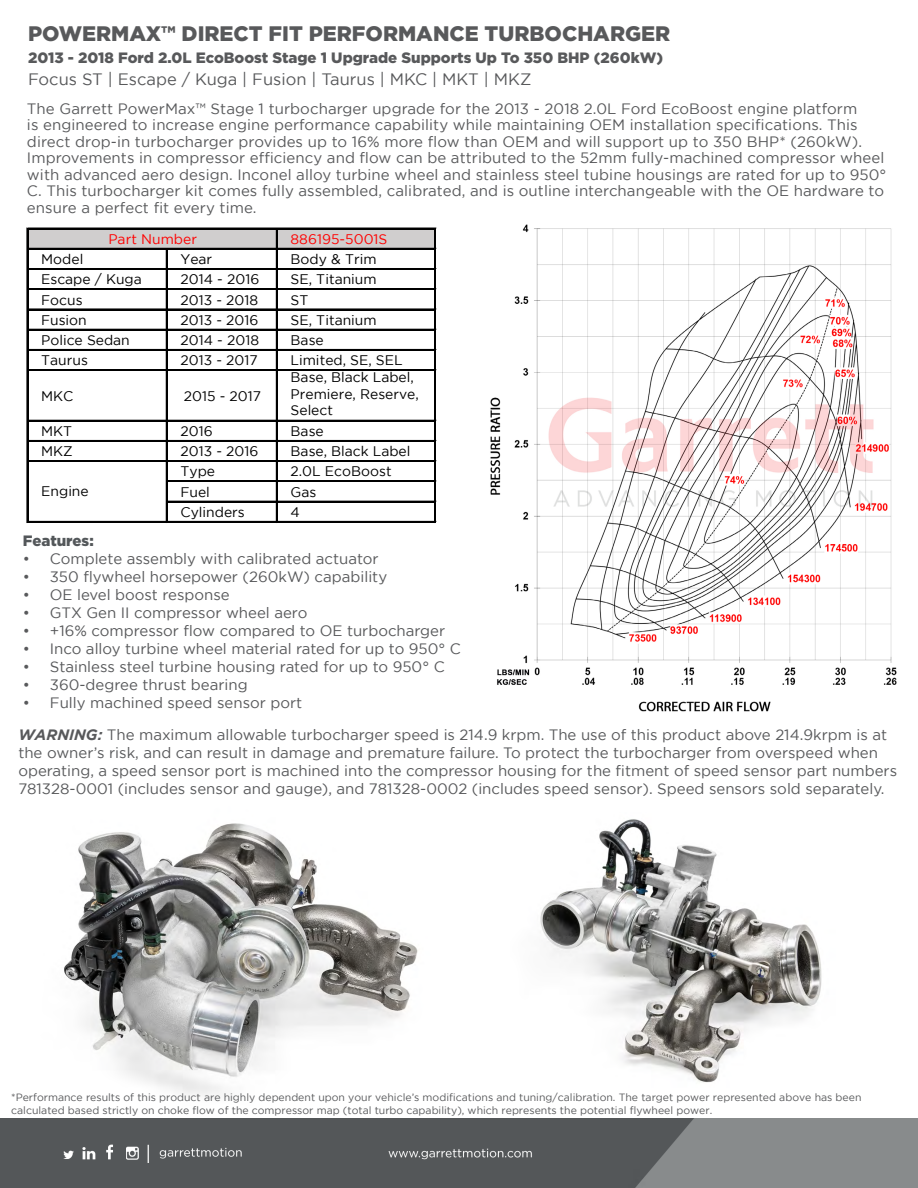
<style>
.page{position:relative;width:918px;height:1188px;background:#fff}
.page>*{position:absolute;margin:0;border:0;box-sizing:border-box;transform-origin:0 0}
.t1{font:900 21px "Gotham";color:#58595b}
.t2{font:16.5px "Gotham";color:#58595b}
.t3{font:15px/16.5px "Gotham";color:#58595b}
.t4{font:900 15px "Gotham";color:#58595b}
.t5{font:900 15px "Gotham";color:#53575a}
.t6{font:700 13.95px/20.2px "Gotham";color:#000}
.t7{font:700 13.95px "Gotham";color:#f00}
.t8{font:10.5px/12.6px "Gotham";color:#58595b}
.s1{font-weight:700;font-style:italic}
</style>
<div class="page">
<img style="left:540px;top:819px;width:282px;height:264px">
<img style="left:490px;top:224px;width:407px;height:488px">
<div style="left:28px;top:229px;width:407px;height:20px;background:#d0cece"></div>
<hr style="left:27px;top:228px;width:1px;height:295px;background:#000">
<hr style="left:276px;top:229px;width:2px;height:294px;background:#000">
<hr style="left:434px;top:229px;width:1px;height:294px;background:#000">
<hr style="left:435px;top:229px;width:1px;height:294px;background:#000">
<hr style="left:166px;top:250px;width:1px;height:273px;background:#000">
<hr style="left:28px;top:228px;width:408px;height:1px;background:#000">
<hr style="left:28px;top:248px;width:408px;height:2px;background:#000">
<hr style="left:28px;top:268px;width:408px;height:2px;background:#000">
<hr style="left:28px;top:288px;width:408px;height:1px;background:#000">
<hr style="left:28px;top:289px;width:408px;height:1px;background:#000">
<hr style="left:28px;top:309px;width:408px;height:1px;background:#000">
<hr style="left:28px;top:329px;width:408px;height:1px;background:#000">
<hr style="left:28px;top:349px;width:408px;height:2px;background:#000">
<hr style="left:28px;top:369px;width:408px;height:1px;background:#000">
<hr style="left:28px;top:370px;width:408px;height:1px;background:#000">
<hr style="left:28px;top:420px;width:408px;height:1px;background:#000">
<hr style="left:28px;top:440px;width:408px;height:2px;background:#000">
<hr style="left:28px;top:460px;width:408px;height:1px;background:#000">
<hr style="left:28px;top:461px;width:408px;height:1px;background:#000">
<hr style="left:167px;top:481px;width:269px;height:1px;background:#000">
<hr style="left:167px;top:501px;width:269px;height:1px;background:#000">
<hr style="left:28px;top:521px;width:408px;height:2px;background:#000">
<img style="left:0;top:1118px;width:918px;height:70px">
<img style="left:64px;top:823px;width:354px;height:272px">
<h1 class="t1" style="left:28px;top:22px;width:644px">POWERMAX™ DIRECT FIT PERFORMANCE TURBOCHARGER</h1>
<p class="t4" style="left:28px;top:49px;width:637px">2013 - 2018 Ford 2.0L EcoBoost Stage 1 Upgrade Supports Up To 350 BHP (260kW)</p>
<p class="t2" style="left:28px;top:70px;width:505px">Focus ST | Escape / Kuga | Fusion | Taurus | MKC | MKT | MKZ</p>
<p class="t3" style="left:27px;top:100px;width:861px">The Garrett PowerMax™ Stage 1 turbocharger upgrade for the 2013 - 2018 2.0L Ford EcoBoost engine platform<br>is engineered to increase engine performance capability while maintaining OEM installation specifications. This direct drop-in turbocharger provides up to 16% more flow than OEM and will support up to 350 BHP* (260kW).<br>Improvements in compressor efficiency and flow can be attributed to the 52mm fully-machined compressor wheel with advanced aero design. Inconel alloy turbine wheel and stainless steel tubine housings are rated for up to 950° C. This turbocharger kit comes fully assembled, calibrated, and is outline interchangeable with the OE hardware to ensure a perfect fit every time.</p>
<p class="t6" style="left:41px;top:249px;width:44px">Model</p>
<p class="t6" style="left:181px;top:249px;width:33px">Year</p>
<p class="t6" style="left:41px;top:269px;width:102px">Escape / Kuga</p>
<p class="t6" style="left:181px;top:269px;width:80px">2014 - 2016</p>
<p class="t6" style="left:41px;top:289px;width:43px">Focus</p>
<p class="t6" style="left:181px;top:289px;width:79px">2013 - 2018</p>
<p class="t6" style="left:41px;top:309px;width:47px">Fusion</p>
<p class="t6" style="left:181px;top:309px;width:79px">2013 - 2016</p>
<p class="t6" style="left:41px;top:330px;width:90px">Police Sedan</p>
<p class="t6" style="left:181px;top:330px;width:80px">2014 - 2018</p>
<p class="t6" style="left:41px;top:350px;width:48px">Taurus</p>
<p class="t6" style="left:181px;top:350px;width:79px">2013 - 2017</p>
<p class="t6" style="left:41px;top:385px;width:34px">MKC</p>
<p class="t6" style="left:184px;top:385px;width:79px">2015 - 2017</p>
<p class="t6" style="left:41px;top:421px;width:33px">MKT</p>
<p class="t6" style="left:181px;top:421px;width:34px">2016</p>
<p class="t6" style="left:41px;top:441px;width:33px">MKZ</p>
<p class="t6" style="left:181px;top:441px;width:79px">2013 - 2016<br>Type<br>Fuel<br>Cylinders</p>
<p class="t7" style="left:108px;top:231px;width:90px">Part Number</p>
<p class="t7" style="left:291px;top:231px;width:98px">886195-5001S</p>
<p class="t6" style="left:291px;top:249px;width:88px;text-align:justify">Body &amp; Trim SE, Titanium ST</p>
<p class="t6" style="left:291px;top:310px;width:114px">SE, Titanium<br>Base<br>Limited, SE, SEL</p>
<p class="t6" style="left:291px;top:369px;width:130px;line-height:16.4px">Base, Black Label,<br>Premiere, Reserve,<br>Select</p>
<p class="t6" style="left:291px;top:421px;width:121px">Base<br>Base, Black Label</p>
<p class="t6" style="left:291px;top:461px;width:103px">2.0L EcoBoost</p>
<p class="t6" style="left:41px;top:481px;width:49px">Engine</p>
<p class="t6" style="left:291px;top:481px;width:27px">Gas</p>
<p class="t6" style="left:291px;top:502px;width:11px">4</p>
<p class="t5" style="left:23px;top:532px;width:72px">Features:</p>
<p class="t3" style="left:23px;top:550px;width:357px">• Complete assembly with calibrated actuator</p>
<p class="t3" style="left:23px;top:568px;width:366px">• 350 flywheel horsepower (260kW) capability</p>
<p class="t3" style="left:23px;top:586px;width:208px">• OE level boost response</p>
<p class="t3" style="left:23px;top:604px;width:286px">• GTX Gen II compressor wheel aero</p>
<p class="t3" style="left:23px;top:622px;width:424px">• +16% compressor flow compared to OE turbocharger</p>
<p class="t3" style="left:23px;top:640px;width:440px">• Inco alloy turbine wheel material rated for up to 950° C</p>
<p class="t3" style="left:23px;top:658px;width:423px">• Stainless steel turbine housing rated for up to 950° C</p>
<p class="t3" style="left:23px;top:676px;width:226px">• 360-degree thrust bearing</p>
<p class="t3" style="left:23px;top:694px;width:281px">• Fully machined speed sensor port</p>
<p class="t3" style="left:18px;top:725px;width:880px;line-height:18px"><span class="s1">WARNING:</span> The maximum allowable turbocharger speed is 214.9 krpm. The use of this product above 214.9krpm is at the owner’s risk, and can result in damage and premature failure. To protect the turbocharger from overspeed when operating, a speed sensor port is machined into the compressor housing for the fitment of speed sensor part numbers 781328-0001 (includes sensor and gauge), and 781328-0002 (includes speed sensor). Speed sensors sold separately.</p>
<p class="t8" style="left:11px;top:1091px;width:852px">*Performance results of this product are highly dependent upon your vehicle’s modifications and tuning/calibration. The target power represented above has been calculated based strictly on choke flow of the compressor map (total turbo capability), which represents the potential flywheel power.</p>
</div>
